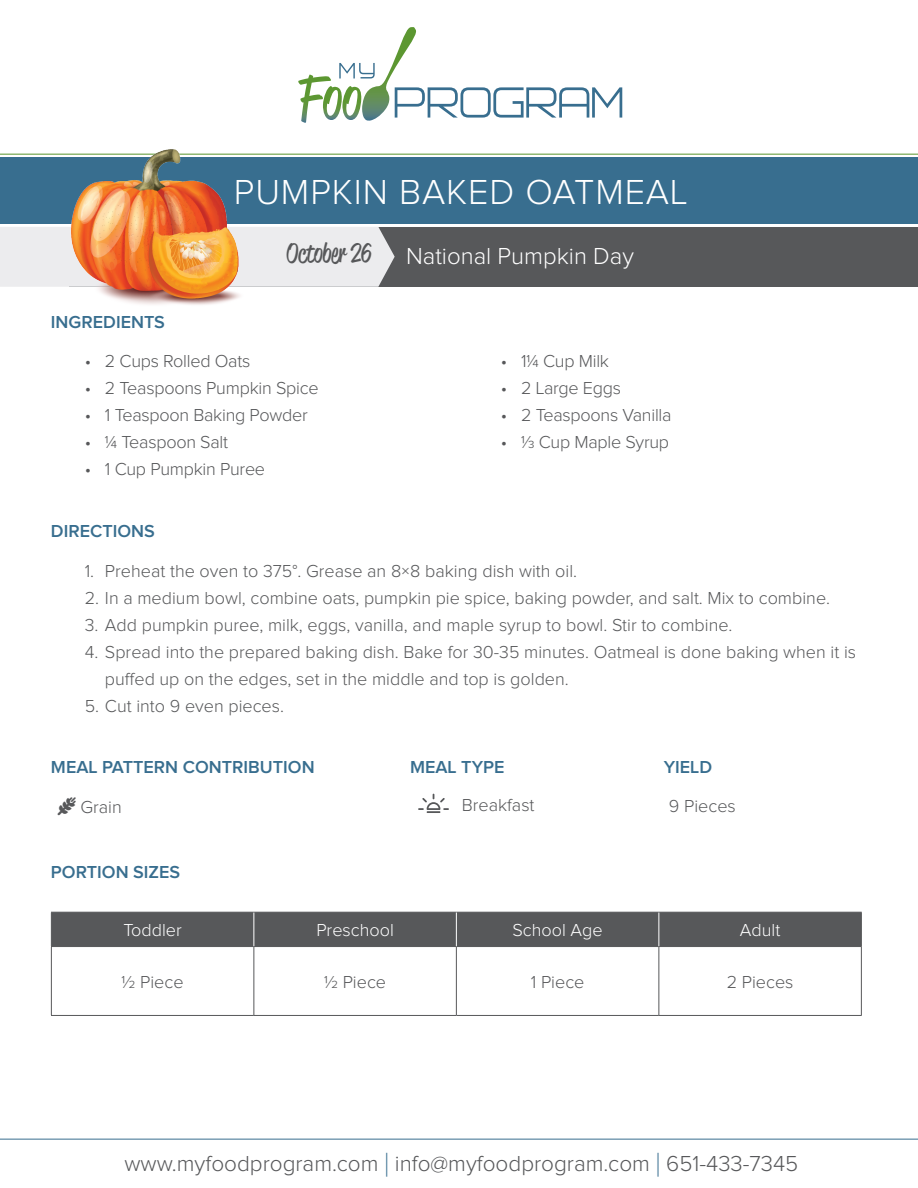
<style>
.page{position:relative;width:918px;height:1188px;background:#fff}
.page>*{position:absolute;margin:0;border:0;box-sizing:border-box;transform-origin:0 0}
.t1{font:300 36px "Proxima Nova";letter-spacing:.025em;color:#fff}
.t2{font:27px "Reklame Script";color:#57585a}
.t3{font:300 24px "Proxima Nova";color:#fff}
.t4{font:300 22.5px "Proxima Nova";color:#57585a}
.t5{font:300 18px/27px "Proxima Nova";color:#57585a}
.t6{font:600 18px "Proxima Nova";color:#386e8f}
.t7{font:300 18px "Proxima Nova";color:#fff}
.s1{font-size:33.75px;color:#386e8f}
</style>
<div class="page">
<div style="left:69px;top:227px;width:849px;height:59px;background:#57585a"></div>
<div style="left:0;top:227px;width:395px;height:60px;background:#ececee"></div>
<div style="left:0;top:157px;width:918px;height:67px;background:#386e8f"></div>
<hr style="left:0;top:154px;width:918px;height:1px;background:#5c9731">
<hr style="left:0;top:1139px;width:918px;height:1px;background:#386e8f">
<svg style="left:298px;top:27px;width:324px;height:96px"></svg>
<div style="left:52px;top:913px;width:809px;height:33px;background:#57585a"></div>
<hr style="left:51px;top:912px;width:203px;height:1px;background:#57585a">
<hr style="left:51px;top:913px;width:1px;height:33px;background:#57585a">
<hr style="left:254px;top:912px;width:202px;height:1px;background:#57585a">
<hr style="left:456px;top:912px;width:203px;height:1px;background:#57585a">
<hr style="left:659px;top:912px;width:203px;height:1px;background:#57585a">
<hr style="left:861px;top:913px;width:1px;height:33px;background:#57585a">
<hr style="left:51px;top:946px;width:203px;height:1px;background:#57585a">
<hr style="left:51px;top:947px;width:1px;height:68px;background:#57585a">
<hr style="left:254px;top:946px;width:202px;height:1px;background:#57585a">
<hr style="left:253px;top:947px;width:1px;height:68px;background:#57585a">
<hr style="left:456px;top:946px;width:203px;height:1px;background:#57585a">
<hr style="left:456px;top:947px;width:1px;height:68px;background:#57585a">
<hr style="left:659px;top:946px;width:203px;height:1px;background:#57585a">
<hr style="left:658px;top:947px;width:1px;height:68px;background:#57585a">
<hr style="left:861px;top:947px;width:1px;height:68px;background:#57585a">
<hr style="left:51px;top:1015px;width:203px;height:1px;background:#57585a">
<hr style="left:254px;top:1015px;width:202px;height:1px;background:#57585a">
<hr style="left:456px;top:1015px;width:203px;height:1px;background:#57585a">
<hr style="left:659px;top:1015px;width:203px;height:1px;background:#57585a">
<hr style="left:253px;top:913px;width:1px;height:33px;background:#fff">
<hr style="left:456px;top:913px;width:1px;height:33px;background:#fff">
<hr style="left:658px;top:913px;width:1px;height:33px;background:#fff">
<img style="left:51px;top:149px;width:216px;height:156px">
<svg style="left:418px;top:794px;width:31px;height:19px"></svg>
<p class="t1" style="left:234px;top:175px;width:455px">PUMPKIN BAKED OATMEAL</p>
<p class="t6" style="left:51px;top:314px;width:116px">INGREDIENTS</p>
<p class="t2" style="left:287px;top:235px;width:86px">October 26</p>
<p class="t3" style="left:406px;top:245px;width:229px">National Pumpkin Day</p>
<p class="t5" style="left:85px;top:348px;width:167px">• 2 Cups Rolled Oats</p>
<p class="t5" style="left:85px;top:375px;width:235px">• 2 Teaspoons Pumpkin Spice</p>
<p class="t5" style="left:85px;top:402px;width:225px">• 1 Teaspoon Baking Powder</p>
<p class="t5" style="left:85px;top:429px;width:145px">• 1/4 Teaspoon Salt</p>
<p class="t5" style="left:85px;top:456px;width:182px">• 1 Cup Pumpkin Puree</p>
<p class="t6" style="left:51px;top:523px;width:105px">DIRECTIONS</p>
<p class="t5" style="left:501px;top:348px;width:110px">• 11/4 Cup Milk</p>
<p class="t5" style="left:501px;top:375px;width:122px">• 2 Large Eggs</p>
<p class="t5" style="left:501px;top:402px;width:172px">• 2 Teaspoons Vanilla</p>
<p class="t5" style="left:501px;top:429px;width:170px">• 1/3 Cup Maple Syrup</p>
<p class="t5" style="left:85px;top:558px;width:494px">1. Preheat the oven to 375°. Grease an 8×8 baking dish with oil.</p>
<p class="t5" style="left:85px;top:585px;width:747px">2. In a medium bowl, combine oats, pumpkin pie spice, baking powder, and salt. Mix to combine.</p>
<p class="t5" style="left:85px;top:612px;width:649px">3. Add pumpkin puree, milk, eggs, vanilla, and maple syrup to bowl. Stir to combine.</p>
<p class="t5" style="left:105px;top:639px;width:753px;text-indent:-20px">4. Spread into the prepared baking dish. Bake for 30-35 minutes. Oatmeal is done baking when it is puffed up on the edges, set in the middle and top is golden.</p>
<p class="t5" style="left:85px;top:693px;width:201px">5. Cut into 9 even pieces.</p>
<p class="t6" style="left:51px;top:758px;width:265px">MEAL PATTERN CONTRIBUTION</p>
<p class="t6" style="left:410px;top:758px;width:96px">MEAL TYPE</p>
<p class="t6" style="left:664px;top:758px;width:50px">YIELD</p>
<p class="t5" style="left:462px;top:793px;width:74px">Breakfast</p>
<p class="t5" style="left:80px;top:795px;width:43px">Grain</p>
<p class="t5" style="left:669px;top:793px;width:68px">9 Pieces</p>
<p class="t6" style="left:51px;top:864px;width:131px">PORTION SIZES</p>
<p class="t7" style="left:123px;top:922px;width:60px">Toddler</p>
<p class="t7" style="left:316px;top:922px;width:79px">Preschool</p>
<p class="t7" style="left:512px;top:922px;width:92px">School Age</p>
<p class="t7" style="left:740px;top:922px;width:42px">Adult</p>
<p class="t5" style="left:122px;top:969px;width:63px">1/2 Piece</p>
<p class="t5" style="left:324px;top:969px;width:63px">1/2 Piece</p>
<p class="t5" style="left:531px;top:969px;width:55px">1 Piece</p>
<p class="t5" style="left:727px;top:969px;width:68px">2 Pieces</p>
<p class="t4" style="left:124px;top:1153px;width:675px">www.myfoodprogram.com <span class="s1">|</span> info@myfoodprogram.com <span class="s1">|</span> 651-433-7345</p>
</div>
